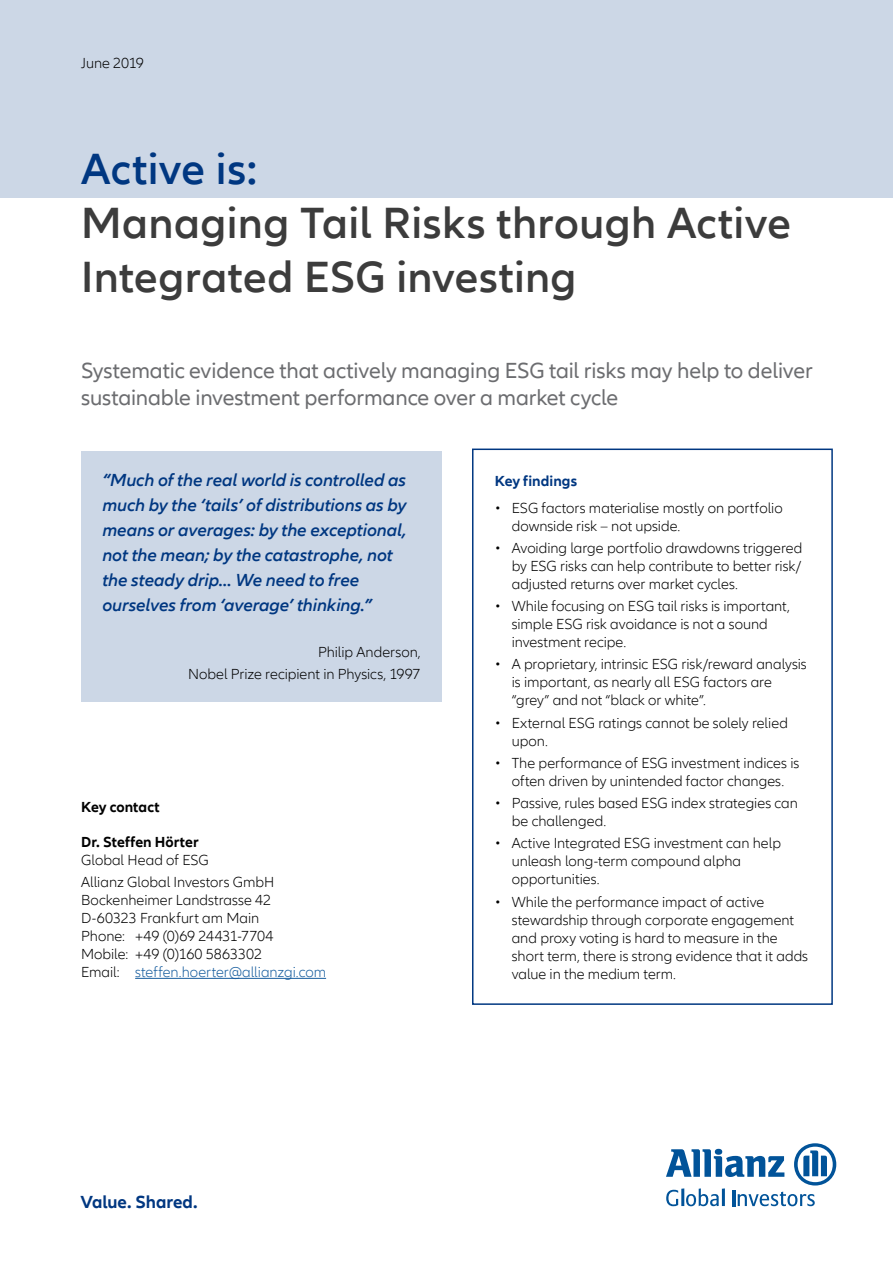
<style>
.page{position:relative;width:893px;height:1263px;background:#fff}
.page>*{position:absolute;margin:0;border:0;box-sizing:border-box;transform-origin:0 0}
._30_pt_Headline_Type{font:600 45px/54px "Allianz Neo";letter-spacing:.01em;color:#3c3c3c}
._15_pt_Lead_In___15p{font:22.5px/27px "Allianz Neo";letter-spacing:-.005em;color:#6c6d70}
.t1{font:italic 600 18px/25px "Allianz Neo";letter-spacing:-.005em;color:#003781}
.t2{font:700 18px "Allianz Neo";letter-spacing:-.005em;color:#003781}
._10_pt_Copy{font:300 15px/18px "Allianz Neo";color:#000}
._10_pt_Copy-2{font:300 15px "Allianz Neo";letter-spacing:-.005em;color:#175d9e}
._10_pt_black_Subhead{font:700 15px "Allianz Neo";letter-spacing:.005em;color:#000}
._10_pt_Blue_Subheadl{font:700 15px "Allianz Neo";color:#003781}
.s1{color:#003781}
.s2{color:#000}
</style>
<div class="page">
<svg style="left:666px;top:1149px;width:118px;height:28px"></svg>
<svg style="left:794px;top:1143px;width:42px;height:42px"></svg>
<svg style="left:666px;top:1190px;width:12px;height:16px"></svg>
<hr style="left:681px;top:1188px;width:3px;height:18px;background:#015399">
<svg style="left:686px;top:1188px;width:33px;height:18px"></svg>
<hr style="left:722px;top:1188px;width:3px;height:18px;background:#015399">
<hr style="left:732px;top:1190px;width:3px;height:16px;background:#015399">
<svg style="left:738px;top:1191px;width:77px;height:15px"></svg>
<div style="left:0;top:0;width:893px;height:198px;background:#ccd7e6"></div>
<hr style="left:135px;top:978px;width:191px;height:1px;background:#175d9e">
<div style="left:81px;top:451px;width:361px;height:251px;background:#ccd7e6"></div>
<div style="left:472px;top:448px;width:361px;height:557px;border:2px solid #003781"></div>
<p class="_10_pt_Copy" style="left:81px;top:55px;width:64px">June 2019</p>
<p class="_30_pt_Headline_Type" style="left:81px;top:143px;width:711px"><span class="s1">Active is:<br></span>Managing Tail Risks through Active<br>Integrated ESG investing</p>
<p class="_15_pt_Lead_In___15p" style="left:81px;top:358px;width:733px">Systematic evidence that actively managing ESG tail risks may help to deliver sustainable investment performance over a market cycle</p>
<p class="t1" style="left:102px;top:468px;width:306px">“Much of the real world is controlled as much by the ‘tails’ of distributions as by means or averages: by the exceptional, not the mean; by the catastrophe, not the steady drip… We need to free ourselves from ‘average’ thinking.”</p>
<p class="_10_pt_Copy" style="left:318px;top:644px;width:104px">Philip Anderson,</p>
<p class="_10_pt_Copy" style="left:188px;top:666px;width:234px">Nobel Prize recipient in Physics, 1997</p>
<p class="_10_pt_black_Subhead" style="left:81px;top:798px;width:80px">Key contact</p>
<p class="_10_pt_black_Subhead" style="left:81px;top:833px;width:119px">Dr. Steffen Hörter</p>
<p class="_10_pt_Copy" style="left:81px;top:851px;width:129px">Global Head of ESG</p>
<p class="_10_pt_Copy" style="left:81px;top:874px;width:195px">Allianz Global Investors GmbH</p>
<p class="_10_pt_Copy" style="left:81px;top:892px;width:192px">Bockenheimer Landstrasse 42</p>
<p class="_10_pt_Copy" style="left:81px;top:910px;width:180px">D-60323 Frankfurt am Main</p>
<p class="_10_pt_Copy" style="left:81px;top:928px;width:194px">Phone: +49 (0)69 24431-7704</p>
<p class="_10_pt_Copy" style="left:81px;top:946px;width:182px">Mobile: +49 (0)160 5863302</p>
<p class="_10_pt_Copy-2" style="left:81px;top:964px;width:246px"><span class="s2">Email:</span> steffen.hoerter@allianzgi.com</p>
<p class="_10_pt_Blue_Subheadl" style="left:495px;top:472px;width:84px">Key findings</p>
<p class="_10_pt_Copy" style="left:512px;top:499px;width:272px;text-indent:-17px">• ESG factors materialise mostly on portfolio downside risk – not upside.</p>
<p class="_10_pt_Copy" style="left:512px;top:539px;width:292px;text-align:justify;text-indent:-17px">• Avoiding large portfolio drawdowns triggered by ESG risks can help contribute to better risk/ adjusted returns over market cycles.</p>
<p class="_10_pt_Copy" style="left:512px;top:598px;width:280px;text-indent:-17px">• While focusing on ESG tail risks is important, simple ESG risk avoidance is not a sound investment recipe.</p>
<p class="_10_pt_Copy" style="left:512px;top:656px;width:297px;text-indent:-17px">• A proprietary, intrinsic ESG risk/reward analysis is important, as nearly all ESG factors are “grey” and not “black or white”.</p>
<p class="_10_pt_Copy" style="left:512px;top:714px;width:278px;text-indent:-17px">• External ESG ratings cannot be solely relied upon.</p>
<p class="_10_pt_Copy" style="left:495px;top:754px;width:306px;text-align:center">• The performance of ESG investment indices is often driven by unintended factor changes.</p>
<p class="_10_pt_Copy" style="left:512px;top:795px;width:288px;text-indent:-17px">• Passive, rules based ESG index strategies can be challenged.</p>
<p class="_10_pt_Copy" style="left:512px;top:835px;width:271px;text-indent:-17px">• Active Integrated ESG investment can help unleash long-term compound alpha opportunities.</p>
<p class="_10_pt_Copy" style="left:512px;top:893px;width:298px;text-indent:-17px">• While the performance impact of active stewardship through corporate engagement and proxy voting is hard to measure in the short term, there is strong evidence that it adds value in the medium term.</p>
<p class="t2" style="left:81px;top:1191px;width:118px">Value. Shared.</p>
</div>
